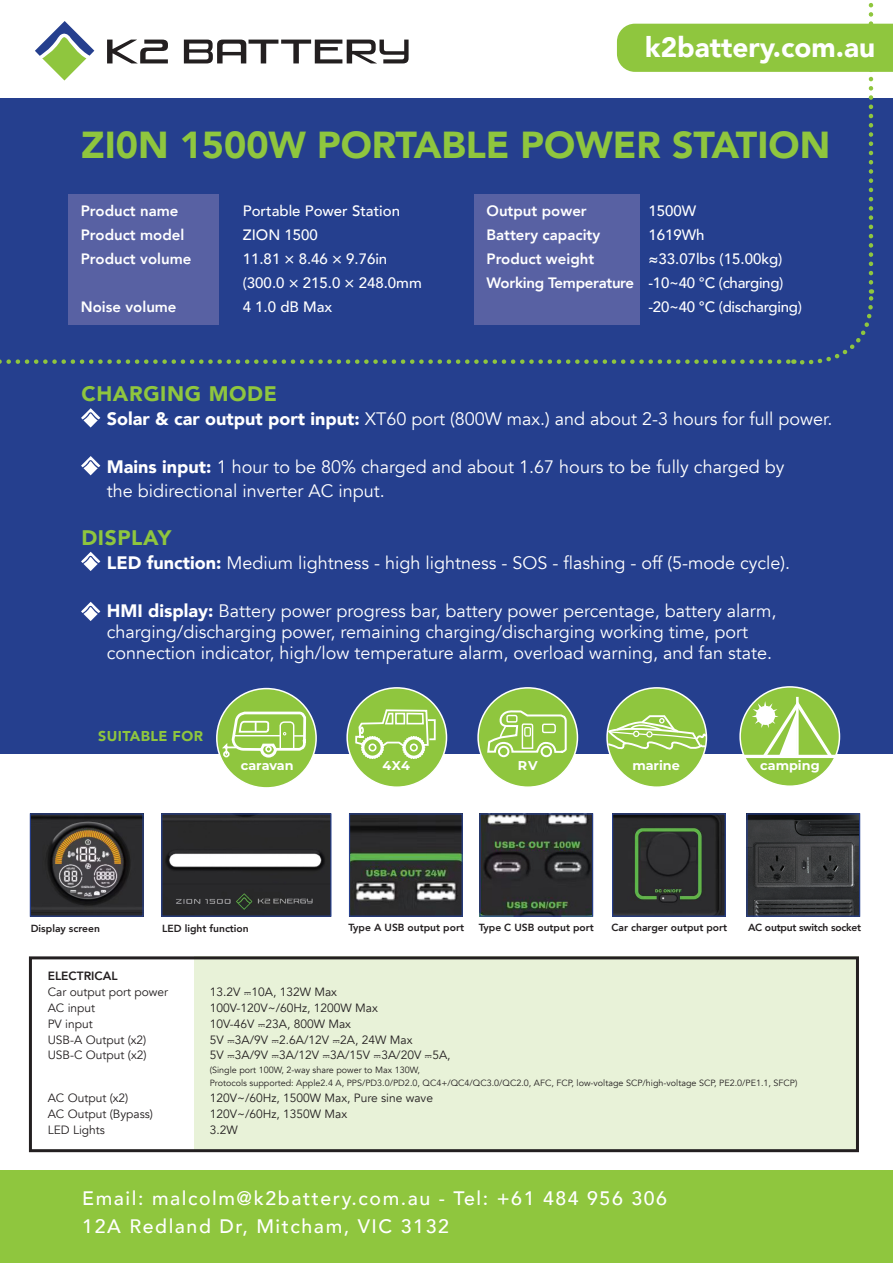
<style>
.page{position:relative;width:893px;height:1263px;background:#fff}
.page>*{position:absolute;margin:0;border:0;box-sizing:border-box;transform-origin:0 0}
.t1{font:900 37.5px "Avenir";color:#8fc63e}
.t2{font:900 27.9px "Avenir";color:#fff}
.t3{font:900 21px "Avenir";letter-spacing:.03em;color:#8fc63e}
.t4{font:500 19.5px "Avenir";letter-spacing:.08em;color:#fff}
.t5{font:18px "Avenir";color:#fff}
.t6{font:500 15px/24px "Avenir";color:#fff;text-align:right}
.t7{font:800 15px "Avenir";color:#fff}
.t8{font:500 15px "Avenir";letter-spacing:-.02em;color:#fff}
.t9{font:900 14.25px "Avenir";letter-spacing:.03em;color:#8fc63e}
.t10{font:700 12.75px "Montserrat";color:#fff}
.t11{font:12px "Avenir";color:#231f20}
.t12{font:800 12px "Avenir";color:#231f20}
.t13{font:800 10.35px "Avenir";color:#231f20}
.t14{font:800 10.35px "Avenir";letter-spacing:-.02em;color:#231f20}
.t15{font:9px "Avenir";color:#231f20}
.s1{font-weight:800}
.s2{font-weight:900}
</style>
<div class="page">
<div style="left:195px;top:956px;width:664px;height:195px;background:#e8f2d8"></div>
<div style="left:29px;top:956px;width:830px;height:196px;border:3px solid #231f20"></div>
<div style="left:0;top:98px;width:893px;height:656px;background:#253f8e"></div>
<div style="left:0;top:1170px;width:893px;height:93px;background:#8fc63e"></div>
<svg style="left:35px;top:21px;width:59px;height:60px"></svg>
<svg style="left:107px;top:40px;width:302px;height:23px"></svg>
<svg style="left:81px;top:408px;width:19px;height:19px"></svg>
<svg style="left:81px;top:456px;width:19px;height:19px"></svg>
<svg style="left:81px;top:552px;width:19px;height:19px"></svg>
<svg style="left:81px;top:602px;width:19px;height:19px"></svg>
<div style="left:478px;top:688px;width:99px;height:99px;background:#8fc63e;border-radius:50%"></div>
<div style="left:477px;top:687px;width:101px;height:101px;border:2px solid #fff;border-radius:50%"></div>
<div style="left:498px;top:746px;width:11px;height:11px;border:2px solid #fff;border-radius:50%"></div>
<div style="left:541px;top:746px;width:11px;height:11px;border:2px solid #fff;border-radius:50%"></div>
<svg style="left:486px;top:704px;width:82px;height:50px"></svg>
<div style="left:347px;top:688px;width:99px;height:99px;background:#8fc63e;border-radius:50%"></div>
<div style="left:346px;top:687px;width:101px;height:101px;border:2px solid #fff;border-radius:50%"></div>
<svg style="left:354px;top:708px;width:83px;height:51px"></svg>
<div style="left:395px;top:713px;width:10px;height:11px;border:2px solid #fff"></div>
<div style="left:406px;top:713px;width:18px;height:11px;border:2px solid #fff"></div>
<div style="left:217px;top:688px;width:99px;height:100px;background:#8fc63e;border-radius:50%"></div>
<div style="left:216px;top:688px;width:101px;height:101px;border:2px solid #fff;border-radius:50%"></div>
<svg style="left:220px;top:710px;width:87px;height:62px"></svg>
<div style="left:223px;top:751px;width:7px;height:6px;border:2px solid #fff;border-radius:50%"></div>
<div style="left:607px;top:688px;width:99px;height:99px;background:#8fc63e;border-radius:50%"></div>
<svg style="left:606px;top:714px;width:102px;height:37px"></svg>
<div style="left:740px;top:687px;width:99px;height:99px;background:#8fc63e;border-radius:50%"></div>
<div style="left:739px;top:686px;width:101px;height:101px;border:2px solid #fff;border-radius:50%"></div>
<hr style="left:739px;top:755px;width:98px;height:3px;background:#fff">
<hr style="left:796px;top:697px;width:3px;height:60px;background:#fff">
<svg style="left:752px;top:698px;width:83px;height:63px"></svg>
<svg style="left:0;top:289px;width:875px;height:76px"></svg>
<svg style="left:617px;top:3px;width:276px;height:279px"></svg>
<img style="left:32px;top:815px;width:110px;height:100px">
<div style="left:30px;top:813px;width:114px;height:104px;border:1px solid #253f8e"></div>
<img style="left:351px;top:815px;width:110px;height:100px">
<div style="left:349px;top:813px;width:114px;height:104px;border:1px solid #253f8e"></div>
<img style="left:481px;top:815px;width:110px;height:100px">
<div style="left:479px;top:813px;width:114px;height:104px;border:1px solid #253f8e"></div>
<img style="left:614px;top:815px;width:110px;height:100px">
<div style="left:612px;top:813px;width:114px;height:104px;border:1px solid #253f8e"></div>
<img style="left:748px;top:815px;width:110px;height:100px">
<div style="left:746px;top:813px;width:114px;height:104px;border:1px solid #253f8e"></div>
<img style="left:163px;top:815px;width:166px;height:100px">
<div style="left:161px;top:813px;width:170px;height:104px;border:1px solid #253f8e"></div>
<div style="left:68px;top:194px;width:150px;height:131px;background:#5861a3"></div>
<div style="left:474px;top:194px;width:166px;height:131px;background:#5861a3"></div>
<p class="t2" style="left:645px;top:24px;width:231px">k2battery.com.au</p>
<p class="t1" style="left:81px;top:112px;width:751px">ZI0N 1500W PORTABLE POWER STATION</p>
<p class="t7" style="left:81px;top:199px;width:99px">Product name</p>
<p class="t6" style="left:243px;top:198px;width:159px">Portable Power Station</p>
<p class="t7" style="left:81px;top:223px;width:105px">Product model</p>
<p class="t6" style="left:243px;top:222px;width:77px">ZION 1500</p>
<p class="t7" style="left:81px;top:247px;width:112px">Product volume</p>
<p class="t6" style="left:243px;top:246px;width:146px">11.81 × 8.46 × 9.76in</p>
<p class="t6" style="left:243px;top:270px;width:180px">(300.0 × 215.0 × 248.0mm</p>
<p class="t7" style="left:81px;top:295px;width:97px">Noise volume</p>
<p class="t6" style="left:243px;top:294px;width:91px">4 1.0 dB Max</p>
<p class="t7" style="left:486px;top:199px;width:102px">Output power</p>
<p class="t6" style="left:648px;top:198px;width:49px">1500W</p>
<p class="t7" style="left:486px;top:223px;width:115px">Battery capacity</p>
<p class="t6" style="left:648px;top:222px;width:58px">1619Wh</p>
<p class="t7" style="left:486px;top:247px;width:109px">Product weight</p>
<p class="t6" style="left:486px;top:246px;width:298px">≈33.07lbs (15.00kg)<br><span class="s1">Working Temperature</span> -10~40 ℃ (charging)</p>
<p class="t8" style="left:648px;top:294px;width:155px">-20~40 ℃ (discharging)</p>
<p class="t3" style="left:81px;top:375px;width:197px">CHARGING MODE</p>
<p class="t5" style="left:107px;top:408px;width:727px"><span class="s2">Solar &amp; car output port input:</span> XT60 port (800W max.) and about 2-3 hours for full power.</p>
<p class="t5" style="left:107px;top:456px;width:679px"><span class="s2">Mains input:</span> 1 hour to be 80% charged and about 1.67 hours to be fully charged by</p>
<p class="t5" style="left:107px;top:480px;width:279px">the bidirectional inverter AC input.</p>
<p class="t3" style="left:81px;top:519px;width:92px">DISPLAY</p>
<p class="t5" style="left:107px;top:552px;width:685px"><span class="s2">LED function:</span> Medium lightness - high lightness - SOS - flashing - off (5-mode cycle).</p>
<p class="t5" style="left:107px;top:600px;width:671px"><span class="s2">HMI display:</span> Battery power progress bar, battery power percentage, battery alarm,</p>
<p class="t5" style="left:107px;top:621px;width:643px">charging/discharging power, remaining charging/discharging working time, port</p>
<p class="t5" style="left:107px;top:642px;width:667px">connection indicator, high/low temperature alarm, overload warning, and fan state.</p>
<p class="t9" style="left:98px;top:724px;width:106px">SUITABLE FOR</p>
<p class="t10" style="left:241px;top:756px;width:54px">caravan</p>
<p class="t10" style="left:382px;top:756px;width:29px">4X4</p>
<p class="t10" style="left:518px;top:756px;width:21px">RV</p>
<p class="t10" style="left:632px;top:756px;width:49px">marine</p>
<p class="t10" style="left:760px;top:756px;width:61px">camping</p>
<p class="t13" style="left:31px;top:920px;width:71px">Display screen</p>
<p class="t13" style="left:162px;top:920px;width:88px">LED light function</p>
<p class="t13" style="left:349px;top:919px;width:117px">Type A USB output port</p>
<p class="t13" style="left:479px;top:919px;width:117px">Type C USB output port</p>
<p class="t13" style="left:612px;top:919px;width:117px">Car charger output port</p>
<p class="t14" style="left:748px;top:919px;width:115px">AC output switch socket</p>
<p class="t12" style="left:48px;top:967px;width:71px">ELECTRICAL</p>
<p class="t11" style="left:48px;top:985px;width:122px">Car output port power</p>
<p class="t11" style="left:210px;top:985px;width:129px">13.2V ⎓10A, 132W Max</p>
<p class="t11" style="left:48px;top:1001px;width:49px">AC input</p>
<p class="t11" style="left:210px;top:1001px;width:170px">100V-120V~/60Hz, 1200W Max</p>
<p class="t11" style="left:48px;top:1016px;width:47px">PV input</p>
<p class="t11" style="left:210px;top:1016px;width:143px">10V-46V ⎓23A, 800W Max</p>
<p class="t11" style="left:48px;top:1032px;width:100px">USB-A Output (x2)</p>
<p class="t11" style="left:210px;top:1032px;width:204px">5V ⎓3A/9V ⎓2.6A/12V ⎓2A, 24W Max</p>
<p class="t11" style="left:48px;top:1048px;width:100px">USB-C Output (x2)</p>
<p class="t11" style="left:210px;top:1048px;width:242px">5V ⎓3A/9V ⎓3A/12V ⎓3A/15V ⎓3A/20V ⎓5A,</p>
<p class="t15" style="left:210px;top:1064px;width:212px">(Single port 100W, 2-way share power to Max 130W,</p>
<p class="t15" style="left:210px;top:1078px;width:589px">Protocols supported: Apple2.4 A, PPS/PD3.0/PD2.0, QC4+/QC4/QC3.0/QC2.0, AFC, FCP, low-voltage SCP/high-voltage SCP, PE2.0/PE1.1, SFCP)</p>
<p class="t11" style="left:48px;top:1091px;width:82px">AC Output (x2)</p>
<p class="t11" style="left:210px;top:1091px;width:225px">120V~/60Hz, 1500W Max, Pure sine wave</p>
<p class="t11" style="left:48px;top:1106px;width:107px">AC Output (Bypass)</p>
<p class="t11" style="left:210px;top:1106px;width:139px">120V~/60Hz, 1350W Max</p>
<p class="t11" style="left:48px;top:1122px;width:59px">LED Lights</p>
<p class="t11" style="left:210px;top:1122px;width:29px">3.2W</p>
<p class="t4" style="left:82px;top:1181px;width:586px">Email: malcolm@k2battery.com.au - Tel: +61 484 956 306</p>
<p class="t4" style="left:82px;top:1209px;width:368px">12A Redland Dr, Mitcham, VIC 3132</p>
</div>
